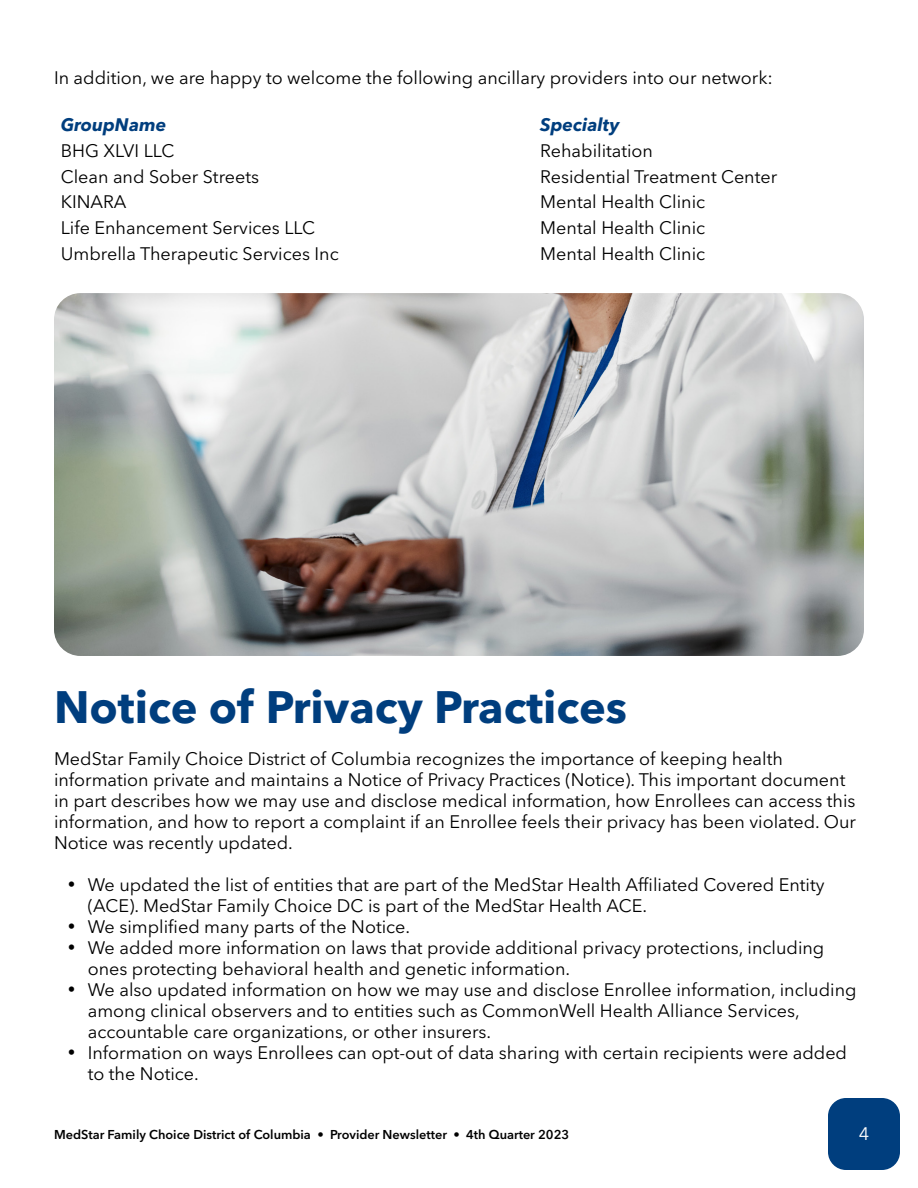
<style>
.page{position:relative;width:918px;height:1188px;background:#fff}
.page>*{position:absolute;margin:0;border:0;box-sizing:border-box;transform-origin:0 0}
.t1{font:700 45px "Avenir Next LT Pro";color:#003e7e}
.t2{font:18px/21px "Avenir Next LT Pro";color:#000}
.t3{font:italic 700 18px "Avenir Next LT Pro";color:#003e7e}
.t4{font:18px "Avenir Next LT Pro";color:#fff}
.t5{font:600 12.75px "Avenir Next LT Pro";color:#000}
.s1{font-weight:400}
</style>
<div class="page">
<img style="left:54px;top:293px;width:810px;height:363px">
<div style="left:828px;top:1098px;width:72px;height:72px;background:#003e7e;border-radius:18px"></div>
<p class="t2" style="left:54px;top:67px;width:720px">In addition, we are happy to welcome the following ancillary providers into our network:</p>
<p class="t3" style="left:61px;top:114px;width:107px">GroupName</p>
<p class="t3" style="left:540px;top:114px;width:81px">Specialty</p>
<p class="t2" style="left:61px;top:140px;width:115px">BHG XLVI LLC</p>
<p class="t2" style="left:540px;top:140px;width:114px">Rehabilitation</p>
<p class="t2" style="left:61px;top:166px;width:200px">Clean and Sober Streets</p>
<p class="t2" style="left:540px;top:166px;width:238px">Residential Treatment Center</p>
<p class="t2" style="left:61px;top:192px;width:67px">KINARA</p>
<p class="t2" style="left:540px;top:192px;width:166px">Mental Health Clinic</p>
<p class="t2" style="left:61px;top:217px;width:256px">Life Enhancement Services LLC</p>
<p class="t2" style="left:540px;top:217px;width:166px">Mental Health Clinic</p>
<p class="t2" style="left:61px;top:243px;width:279px">Umbrella Therapeutic Services Inc</p>
<p class="t2" style="left:540px;top:243px;width:166px">Mental Health Clinic</p>
<h1 class="t1" style="left:54px;top:680px;width:575px">Notice of Privacy Practices</h1>
<p class="t2" style="left:54px;top:748px;width:730px">MedStar Family Choice District of Columbia recognizes the importance of keeping health</p>
<p class="t2" style="left:54px;top:769px;width:793px">information private and maintains a Notice of Privacy Practices (Notice). This important document</p>
<p class="t2" style="left:54px;top:790px;width:803px">in part describes how we may use and disclose medical information, how Enrollees can access this</p>
<p class="t2" style="left:54px;top:811px;width:804px">information, and how to report a complaint if an Enrollee feels their privacy has been violated. Our</p>
<p class="t2" style="left:54px;top:832px;width:240px">Notice was recently updated.</p>
<p class="t2" style="left:88px;top:874px;width:738px;text-indent:-20px">• We updated the list of entities that are part of the MedStar Health Affiliated Covered Entity (ACE). MedStar Family Choice DC is part of the MedStar Health ACE.</p>
<p class="t2" style="left:68px;top:916px;width:344px">• We simplified many parts of the Notice.</p>
<p class="t2" style="left:88px;top:937px;width:738px;text-indent:-20px">• We added more information on laws that provide additional privacy protections, including ones protecting behavioral health and genetic information.</p>
<p class="t2" style="left:88px;top:979px;width:770px;text-indent:-20px">• We also updated information on how we may use and disclose Enrollee information, including among clinical observers and to entities such as CommonWell Health Alliance Services, accountable care organizations, or other insurers.</p>
<p class="t2" style="left:88px;top:1042px;width:761px;text-indent:-20px">• Information on ways Enrollees can opt-out of data sharing with certain recipients were added to the Notice.</p>
<p class="t5" style="left:54px;top:1126px;width:517px">MedStar Family Choice District of Columbia <span class="s1">•</span> Provider Newsletter • 4th Quarter 2023</p>
<p class="t4" style="left:859px;top:1123px;width:12px">4</p>
</div>
